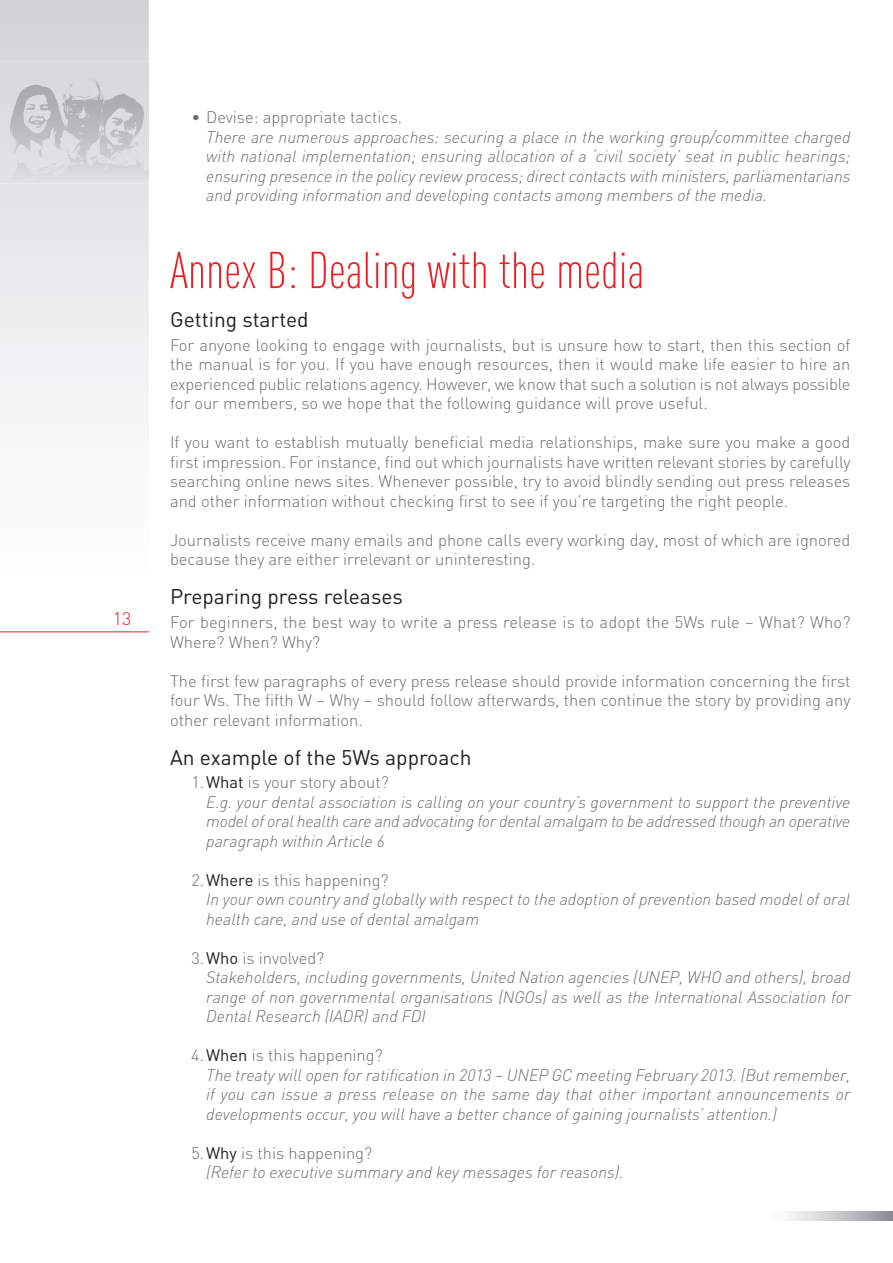
<style>
.page{position:relative;width:893px;height:1263px;background:#fff}
.page>*{position:absolute;margin:0;border:0;box-sizing:border-box;transform-origin:0 0}
.t1{font:300 51px "DIN Cond";color:#ee1d23}
.t2{font:21px "DIN";color:#231f20}
.t3{font:300 18px "DIN";color:#ee1d23}
.t4{font:italic 300 16.5px/19.5px "DIN";color:#6c6d70}
.t5{font:300 16.5px/19.5px "DIN";color:#6c6d70;text-align:justify}
.s1{font-style:normal}
.s2{font-weight:400;font-style:normal;color:#231f20}
</style>
<div class="page">
<svg style="left:788px;top:1212px;width:105px;height:8px"></svg>
<svg style="left:0;top:0;width:149px;height:412px"></svg>
<img style="left:0;top:62px;width:149px;height:122px">
<img style="left:0;top:66px;width:149px;height:117px">
<hr style="left:0;top:631px;width:149px;height:1px;background:#ee1d23">
<p class="t3" style="left:113px;top:608px;width:20px">13</p>
<p class="t5" style="left:191px;top:108px;width:212px">• Devise: appropriate tactics.</p>
<p class="t4" style="left:206px;top:129px;width:646px;text-align:justify">There are numerous approaches: securing a place in the working group/committee charged with national implementation; ensuring allocation of a ‘civil society’ seat in public hearings; ensuring presence in the policy review process; direct contacts with ministers, parliamentarians and providing information and developing contacts among members of the media.</p>
<h1 class="t1" style="left:170px;top:252px;width:476px">Annex B: Dealing with the media</h1>
<p class="t2" style="left:170px;top:308px;width:140px">Getting started</p>
<p class="t5" style="left:170px;top:335px;width:682px">For anyone looking to engage with journalists, but is unsure how to start, then this section of the manual is for you. If you have enough resources, then it would make life easier to hire an experienced public relations agency. However, we know that such a solution is not always possible for our members, so we hope that the following guidance will prove useful.</p>
<p class="t5" style="left:170px;top:433px;width:682px">If you want to establish mutually beneficial media relationships, make sure you make a good first impression. For instance, find out which journalists have written relevant stories by carefully searching online news sites. Whenever possible, try to avoid blindly sending out press releases and other information without checking first to see if you’re targeting the right people.</p>
<p class="t5" style="left:170px;top:530px;width:682px">Journalists receive many emails and phone calls every working day, most of which are ignored because they are either irrelevant or uninteresting.</p>
<p class="t2" style="left:170px;top:585px;width:234px">Preparing press releases</p>
<p class="t5" style="left:170px;top:613px;width:682px">For beginners, the best way to write a press release is to adopt the 5Ws rule – What? Who?<br>Where? When? Why?</p>
<p class="t5" style="left:170px;top:671px;width:682px">The first few paragraphs of every press release should provide information concerning the first four Ws. The fifth W – Why – should follow afterwards, then continue the story by providing any other relevant information.</p>
<p class="t2" style="left:170px;top:745px;width:303px">An example of the 5Ws approach</p>
<p class="t4" style="left:206px;top:774px;width:646px;text-indent:-15px"><span class="s1">1.</span><span class="s2">What</span> <span class="s1">is your story about?<br></span>E.g. your dental association is calling on your country’s government to support the preventive model of oral health care and advocating for dental amalgam to be addressed though an operative paragraph within Article 6</p>
<p class="t4" style="left:206px;top:872px;width:646px;text-indent:-15px"><span class="s1">2.</span><span class="s2">Where</span> <span class="s1">is this happening?<br></span>In your own country and globally with respect to the adoption of prevention based model of oral health care, and use of dental amalgam</p>
<p class="t4" style="left:206px;top:950px;width:646px;text-indent:-15px"><span class="s1">3.</span><span class="s2">Who</span> <span class="s1">is involved?<br></span>Stakeholders, including governments, United Nation agencies (UNEP, WHO and others), broad range of non governmental organisations (NGOs) as well as the International Association for Dental Research (IADR) and FDI</p>
<p class="t4" style="left:206px;top:1047px;width:646px;text-indent:-15px"><span class="s1">4.</span><span class="s2">When</span> <span class="s1">is this happening?<br></span>The treaty will open for ratification in 2013 – UNEP GC meeting February 2013. (But remember, if you can issue a press release on the same day that other important announcements or developments occur, you will have a better chance of gaining journalists’ attention.)</p>
<p class="t4" style="left:206px;top:1145px;width:419px;text-indent:-15px"><span class="s1">5.</span><span class="s2">Why</span> <span class="s1">is this happening?<br></span>(Refer to executive summary and key messages for reasons).</p>
</div>
